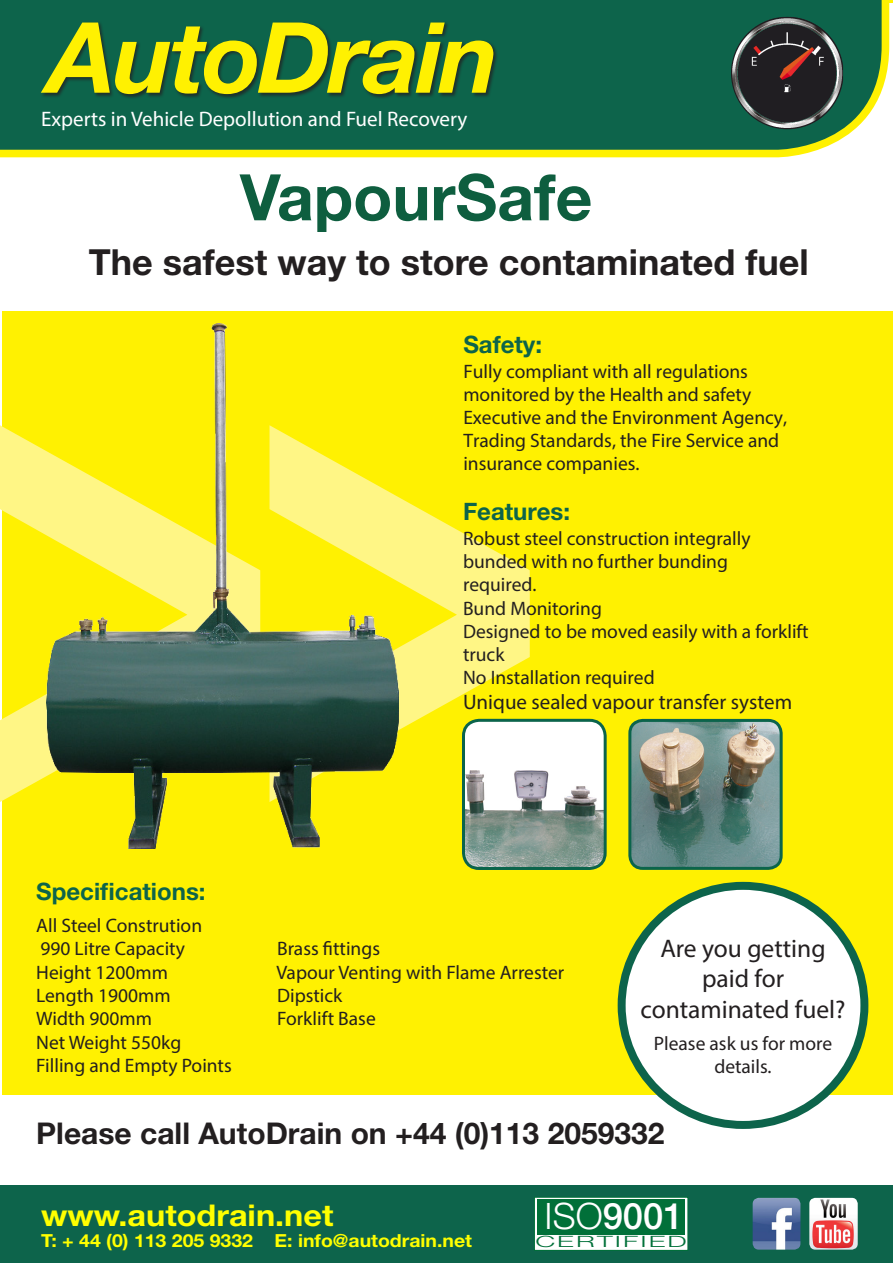
<style>
.page{position:relative;width:893px;height:1263px;background:#fff}
.page>*{position:absolute;margin:0;border:0;box-sizing:border-box;transform-origin:0 0}
.t1{font:500 36.45px "Helvetica Neue LT";color:#fff}
.t2{font:700 36px "Helvetica Neue LT Std";color:#231f20}
.t3{font:700 30px "Helvetica Neue LT Std";color:#231f20}
.t4{font:700 30px "Helvetica Neue LT Std";color:#ff0;scale:1.08 1}
.t5{font:25.5px/30.6px "Myriad Pro";color:#231f20;text-align:center}
.t6{font:700 24px "Helvetica Neue LT Std";color:#0d644b}
.t7{font:21px "Myriad Pro";color:#fff}
.t8{font:21px "Myriad Pro";color:#231f20}
.t9{font:19.5px/23.2px "Myriad Pro";color:#231f20}
.t10{font:700 18px "Helvetica Neue LT Std";color:#ff0;scale:1.08 1}
.t11{font:300 15.6px "Helvetica Neue LT";color:#017039;scale:1.8 1}
.s1{font-weight:300}
</style>
<div class="page">
<div style="left:2px;top:0;width:891px;height:1263px;background:#fff101"></div>
<div style="left:0;top:1184px;width:893px;height:79px;background:#0d644b"></div>
<svg style="left:0;top:425px;width:530px;height:377px"></svg>
<div style="left:463px;top:720px;width:142px;height:148px;background:#fff;border-radius:16px"></div>
<img style="left:466px;top:770px;width:137px;height:97px">
<div style="left:462px;top:719px;width:145px;height:151px;border:3px solid #0b644b;border-radius:16px"></div>
<img style="left:632px;top:723px;width:147px;height:143px">
<div style="left:628px;top:719px;width:155px;height:151px;border:3px solid #0b644b;border-radius:13px"></div>
<img style="left:47px;top:324px;width:351px;height:525px">
<div style="left:1px;top:3px;width:892px;height:308px;background:#fff"></div>
<svg style="left:0;top:0;width:890px;height:158px;background:#29744b"></svg>
<div style="left:40px;top:22px;width:458px;height:77px;background:#231f20;opacity:.75"></div>
<svg style="left:41px;top:23px;width:452px;height:71px;background:#7b9f27"></svg>
<img style="left:731px;top:17px;width:112px;height:112px">
<svg style="left:239px;top:173px;width:352px;height:59px"></svg>
<img style="left:753px;top:1198px;width:47px;height:51px">
<img style="left:809px;top:1198px;width:49px;height:51px">
<div style="left:0;top:1095px;width:893px;height:89px;background:#fff"></div>
<div style="left:622px;top:886px;width:242px;height:239px;background:#fff;border-radius:50%"></div>
<div style="left:618px;top:882px;width:250px;height:247px;border:8px solid #0d644b;border-radius:50%"></div>
<div style="left:535px;top:1197px;width:153px;height:53px;background:#fff"></div>
<div style="left:534px;top:1197px;width:154px;height:53px;border:1px solid #017039"></div>
<div style="left:537px;top:1199px;width:148px;height:36px;background:#017039"></div>
<p class="t7" style="left:41px;top:106px;width:428px">Experts in Vehicle Depollution and Fuel Recovery</p>
<p class="t2" style="left:89px;top:240px;width:721px">The safest way to store contaminated fuel</p>
<p class="t6" style="left:463px;top:330px;width:80px">Safety:</p>
<p class="t9" style="left:463px;top:360px;width:325px">Fully compliant with all regulations monitored by the Health and safety Executive and the Environment Agency, Trading Standards, the Fire Service and insurance companies.</p>
<p class="t6" style="left:463px;top:496px;width:109px">Features:</p>
<p class="t9" style="left:463px;top:527px;width:347px">Robust steel construction integrally bunded with no further bunding<br>required.<br>Bund Monitoring<br>Designed to be moved easily with a forklift truck<br>No Installation required</p>
<p class="t8" style="left:463px;top:689px;width:331px">Unique sealed vapour transfer system</p>
<p class="t6" style="left:36px;top:876px;width:171px">Specifications:</p>
<p class="t9" style="left:36px;top:913px;width:167px">All Steel Constrution</p>
<p class="t9" style="left:40px;top:937px;width:146px">990 Litre Capacity</p>
<p class="t9" style="left:277px;top:937px;width:104px">Brass fittings</p>
<p class="t9" style="left:36px;top:960px;width:133px">Height 1200mm</p>
<p class="t9" style="left:276px;top:960px;width:289px">Vapour Venting with Flame Arrester</p>
<p class="t9" style="left:36px;top:983px;width:136px">Length 1900mm</p>
<p class="t9" style="left:277px;top:983px;width:67px">Dipstick</p>
<p class="t9" style="left:36px;top:1007px;width:117px">Width 900mm</p>
<p class="t9" style="left:277px;top:1007px;width:100px">Forklift Base</p>
<p class="t9" style="left:36px;top:1030px;width:146px">Net Weight 550kg</p>
<p class="t9" style="left:36px;top:1054px;width:197px">Filling and Empty Points</p>
<p class="t5" style="left:640px;top:932px;width:207px">Are you getting paid for contaminated fuel?</p>
<p class="t9" style="left:654px;top:1031px;width:180px;text-align:center">Please ask us for more details.</p>
<p class="t3" style="left:36px;top:1115px;width:630px">Please call AutoDrain on +44 (0)113 2059332</p>
<p class="t4" style="left:41px;top:1196px;width:272px">www.autodrain.net</p>
<p class="t10" style="left:41px;top:1230px;width:400px">T: + 44 (0) 113 205 9332 E: info@autodrain.net</p>
<p class="t1" style="left:545px;top:1194px;width:141px"><span class="s1">ISO</span>9001</p>
<p class="t11" style="left:535px;top:1232px;width:86px">CERTIFIED</p>
</div>
